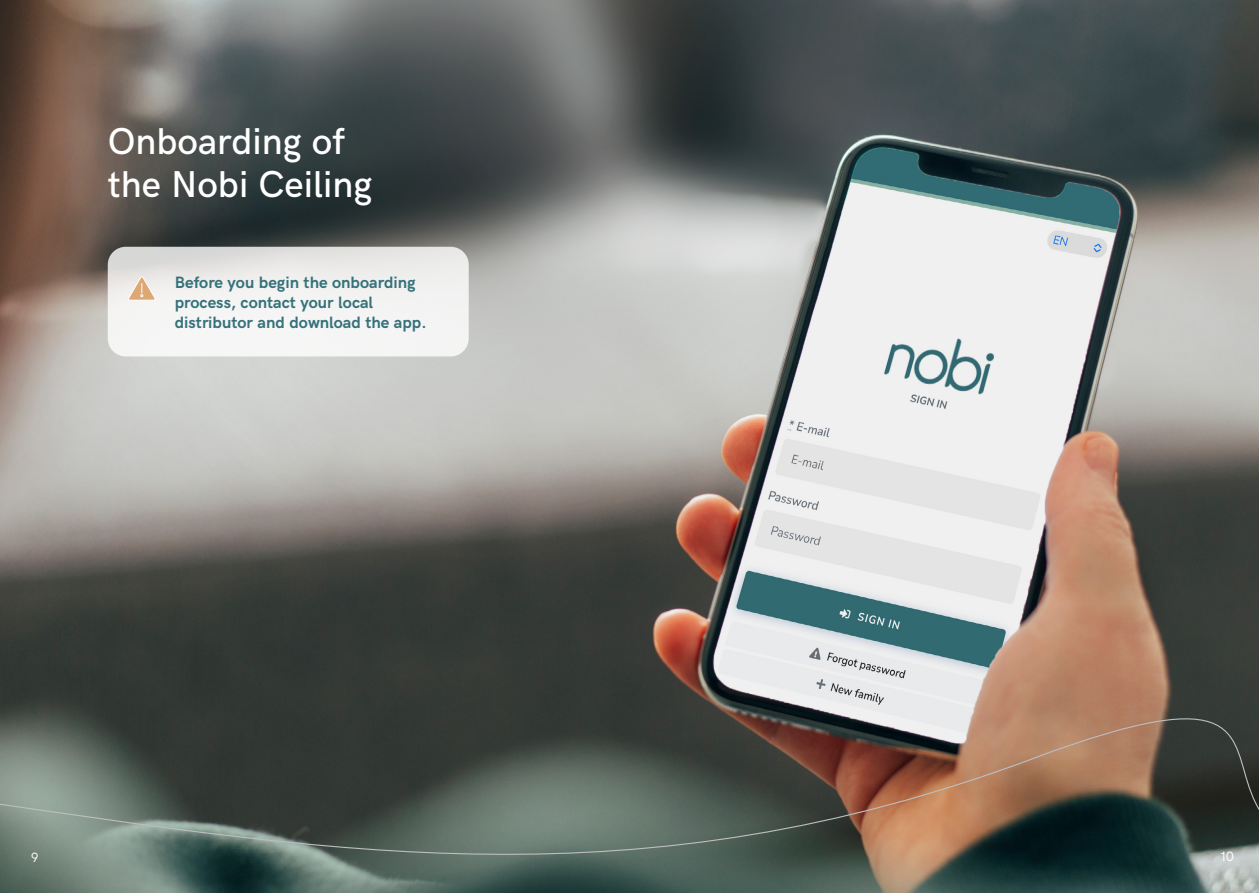
<style>
.page{position:relative;width:1259px;height:893px;background:#fff}
.page>*{position:absolute;margin:0;border:0;box-sizing:border-box;transform-origin:0 0}
.t1{font:500 37.5px/43.5px "HK Grotesk";color:#fff}
.t2{font:700 16.5px/19.8px "HK Grotesk";color:#35717a}
.t3{font:13.5px "HK Grotesk";color:#fff}
</style>
<div class="page">
<img style="left:0;top:0;width:1259px;height:595px">
<svg style="left:108px;top:247px;width:361px;height:109px;fill:#f3f3f3"></svg>
<svg style="left:0;top:595px;width:1259px;height:298px;background:#5b5d55"></svg>
<svg style="left:127px;top:276px;width:28px;height:25px"></svg>
<h1 class="t1" style="left:108px;top:116px;width:266px">Onboarding of the Nobi Ceiling</h1>
<p class="t2" style="left:175px;top:271px;width:253px">Before you begin the onboarding process, contact your local distributor and download the app.</p>
<p class="t3" style="left:31px;top:847px;width:9px">9</p>
<p class="t3" style="left:1220px;top:846px;width:15px">10</p>
</div>
